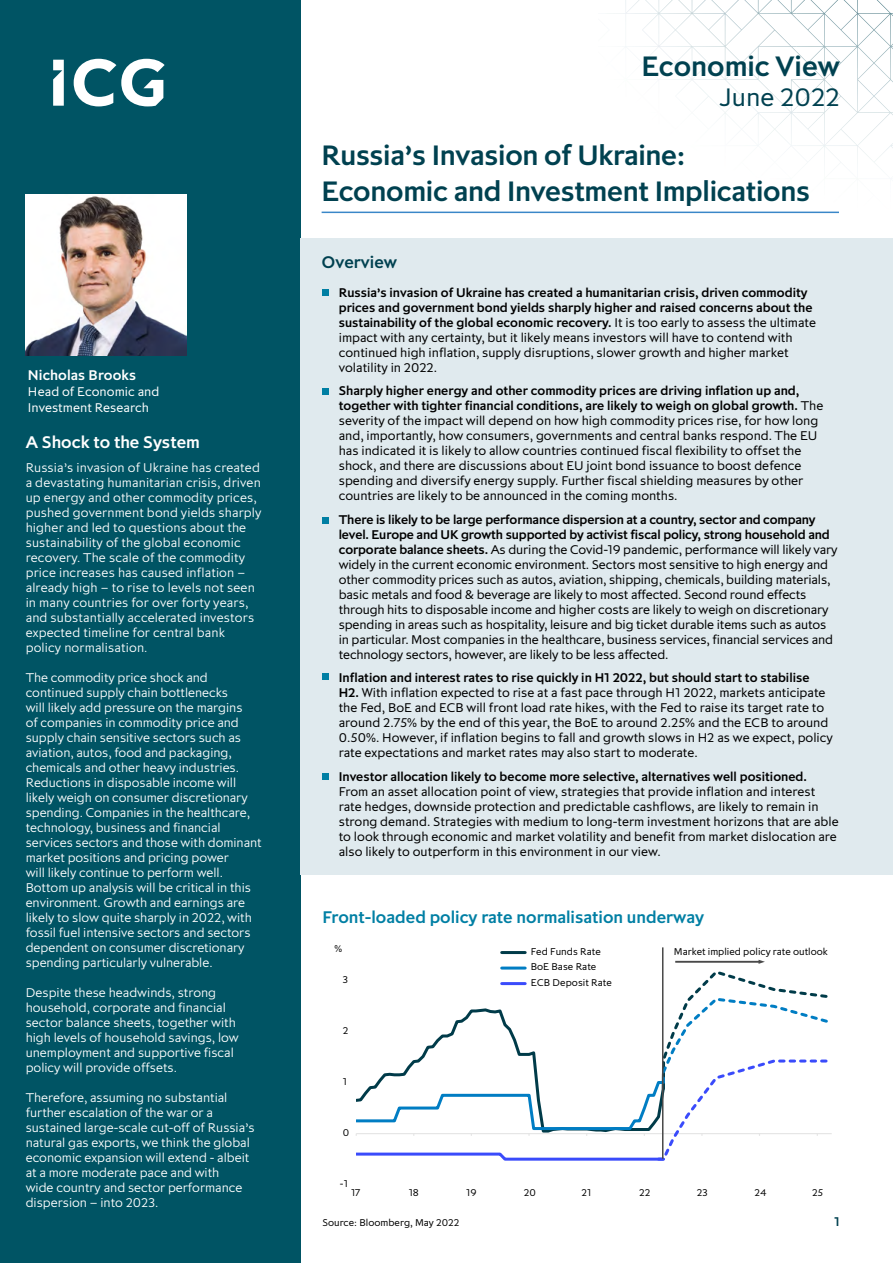
<style>
.page{position:relative;width:893px;height:1263px;background:#fff}
.page>*{position:absolute;margin:0;border:0;box-sizing:border-box;transform-origin:0 0}
.t1{font:500 30px/36px "Pembroke";letter-spacing:-.01em;color:#004150}
.t2{font:27px "Pembroke";color:#004150}
.t3{font:500 18px "Pembroke";color:#007fa4}
.t4{font:500 18px "Pembroke";color:#fff}
.t5{font:500 18px "Pembroke";color:#004150}
.t6{font:500 15px "Pembroke";letter-spacing:.005em;color:#fff}
.t7{font:13.5px/15px "Pembroke";color:#000}
.t8{font:300 13.5px/15px "Pembroke";color:#fff}
.t9{font:500 13.5px "Pembroke";color:#000}
.t10{font:13.5px/16.2px "Pembroke";color:#fff}
.t11{font:500 13.5px "Pembroke";color:#004150}
.t12{font:10.5px/15.5px "Pembroke";color:#000}
.s1{font-weight:500}
</style>
<div class="page">
<div style="left:0;top:0;width:300px;height:1263px;background:#005464"></div>
<img style="left:598px;top:0;width:295px;height:239px">
<svg style="left:53px;top:59px;width:112px;height:47px"></svg>
<img style="left:26px;top:194px;width:161px;height:161px">
<hr style="left:322px;top:212px;width:517px;height:1px;background:#3a87c8">
<div style="left:300px;top:239px;width:593px;height:636px;background:#e0eaee"></div>
<svg style="left:356px;top:947px;width:476px;height:214px"></svg>
<div style="left:322px;top:388px;width:6px;height:7px;background:#007fa3"></div>
<div style="left:322px;top:289px;width:6px;height:7px;background:#007fa3"></div>
<svg style="left:322px;top:517px;width:6px;height:6px"></svg>
<div style="left:322px;top:673px;width:6px;height:7px;background:#007fa3"></div>
<div style="left:322px;top:773px;width:6px;height:7px;background:#007fa3"></div>
<p class="t6" style="left:28px;top:366px;width:110px">Nicholas Brooks</p>
<p class="t10" style="left:28px;top:383px;width:133px">Head of Economic and<br>Investment Research</p>
<h3 class="t4" style="left:26px;top:431px;width:176px">A Shock to the System</h3>
<p class="t8" style="left:26px;top:459px;width:237px">Russia’s invasion of Ukraine has created a devastating humanitarian crisis, driven up energy and other commodity prices, pushed government bond yields sharply higher and led to questions about the sustainability of the global economic recovery. The scale of the commodity price increases has caused inflation – already high – to rise to levels not seen in many countries for over forty years, and substantially accelerated investors expected timeline for central bank policy normalisation.</p>
<p class="t8" style="left:26px;top:669px;width:238px">The commodity price shock and continued supply chain bottlenecks<br>will likely add pressure on the margins<br>of companies in commodity price and supply chain sensitive sectors such as aviation, autos, food and packaging, chemicals and other heavy industries.<br>Reductions in disposable income will likely weigh on consumer discretionary spending. Companies in the healthcare, technology, business and financial services sectors and those with dominant market positions and pricing power<br>will likely continue to perform well.<br>Bottom up analysis will be critical in this environment. Growth and earnings are likely to slow quite sharply in 2022, with fossil fuel intensive sectors and sectors dependent on consumer discretionary spending particularly vulnerable.</p>
<p class="t8" style="left:26px;top:984px;width:215px">Despite these headwinds, strong household, corporate and financial sector balance sheets, together with high levels of household savings, low unemployment and supportive fiscal policy will provide offsets.</p>
<p class="t8" style="left:26px;top:1089px;width:230px">Therefore, assuming no substantial further escalation of the war or a sustained large-scale cut-off of Russia’s natural gas exports, we think the global economic expansion will extend - albeit at a more moderate pace and with<br>wide country and sector performance dispersion – into 2023.</p>
<h1 class="t1" style="left:641px;top:47px;width:200px">Economic View</h1>
<h2 class="t2" style="left:719px;top:80px;width:122px">June 2022</h2>
<h1 class="t1" style="left:322px;top:136px;width:490px">Russia’s Invasion of Ukraine:<br>Economic and Investment Implications</h1>
<h3 class="t5" style="left:322px;top:251px;width:77px">Overview</h3>
<p class="t7" style="left:339px;top:284px;width:479px"><span class="s1">Russia’s invasion of Ukraine has created a humanitarian crisis, driven commodity prices and government bond yields sharply higher and raised concerns about the sustainability of the global economic recovery.</span> It is too early to assess the ultimate impact with any certainty, but it likely means investors will have to contend with continued high inflation, supply disruptions, slower growth and higher market volatility in 2022.</p>
<p class="t7" style="left:339px;top:383px;width:486px"><span class="s1">Sharply higher energy and other commodity prices are driving inflation up and, together with tighter financial conditions, are likely to weigh on global growth.</span> The severity of the impact will depend on how high commodity prices rise, for how long and, importantly, how consumers, governments and central banks respond. The EU has indicated it is likely to allow countries continued fiscal flexibility to offset the shock, and there are discussions about EU joint bond issuance to boost defence spending and diversify energy supply. Further fiscal shielding measures by other countries are likely to be announced in the coming months.</p>
<p class="t7" style="left:339px;top:511px;width:500px"><span class="s1">There is likely to be large performance dispersion at a country, sector and company level. Europe and UK growth supported by activist fiscal policy, strong household and corporate balance sheets.</span> As during the Covid-19 pandemic, performance will likely vary widely in the current economic environment. Sectors most sensitive to high energy and other commodity prices such as autos, aviation, shipping, chemicals, building materials, basic metals and food &amp; beverage are likely to most affected. Second round effects through hits to disposable income and higher costs are likely to weigh on discretionary spending in areas such as hospitality, leisure and big ticket durable items such as autos in particular. Most companies in the healthcare, business services, financial services and technology sectors, however, are likely to be less affected.</p>
<p class="t7" style="left:339px;top:670px;width:496px"><span class="s1">Inflation and interest rates to rise quickly in H1 2022, but should start to stabilise H2.</span> With inflation expected to rise at a fast pace through H1 2022, markets anticipate the Fed, BoE and ECB will front load rate hikes, with the Fed to raise its target rate to around 2.75% by the end of this year, the BoE to around 2.25% and the ECB to around 0.50%. However, if inflation begins to fall and growth slows in H2 as we expect, policy rate expectations and market rates may also start to moderate.</p>
<p class="t9" style="left:339px;top:768px;width:470px">Investor allocation likely to become more selective, alternatives well positioned.</p>
<p class="t7" style="left:339px;top:783px;width:501px">From an asset allocation point of view, strategies that provide inflation and interest rate hedges, downside protection and predictable cashflows, are likely to remain in strong demand. Strategies with medium to long-term investment horizons that are able to look through economic and market volatility and benefit from market dislocation are also likely to outperform in this environment in our view.</p>
<h3 class="t3" style="left:322px;top:906px;width:383px">Front-loaded policy rate normalisation underway</h3>
<p class="t12" style="left:334px;top:940px;width:9px">%</p>
<p class="t12" style="left:674px;top:943px;width:156px">Market implied policy rate outlook</p>
<p class="t12" style="left:531px;top:943px;width:83px">Fed Funds Rate<br>BoE Base Rate<br>ECB Deposit Rate</p>
<p class="t12" style="left:343px;top:971px;width:7px">3</p>
<p class="t12" style="left:343px;top:1022px;width:7px">2</p>
<p class="t12" style="left:343px;top:1073px;width:6px">1</p>
<p class="t12" style="left:343px;top:1124px;width:8px">0</p>
<p class="t12" style="left:340px;top:1175px;width:10px">-1</p>
<p class="t12" style="left:351px;top:1184px;width:11px">17</p>
<p class="t12" style="left:409px;top:1184px;width:12px">18</p>
<p class="t12" style="left:466px;top:1184px;width:12px">19</p>
<p class="t12" style="left:524px;top:1184px;width:14px">20</p>
<p class="t12" style="left:582px;top:1184px;width:11px">21</p>
<p class="t12" style="left:639px;top:1184px;width:13px">22</p>
<p class="t12" style="left:697px;top:1184px;width:12px">23</p>
<p class="t12" style="left:754px;top:1184px;width:13px">24</p>
<p class="t12" style="left:812px;top:1184px;width:12px">25</p>
<p class="t12" style="left:322px;top:1214px;width:138px">Source: Bloomberg, May 2022</p>
<p class="t11" style="left:834px;top:1213px;width:7px">1</p>
</div>
